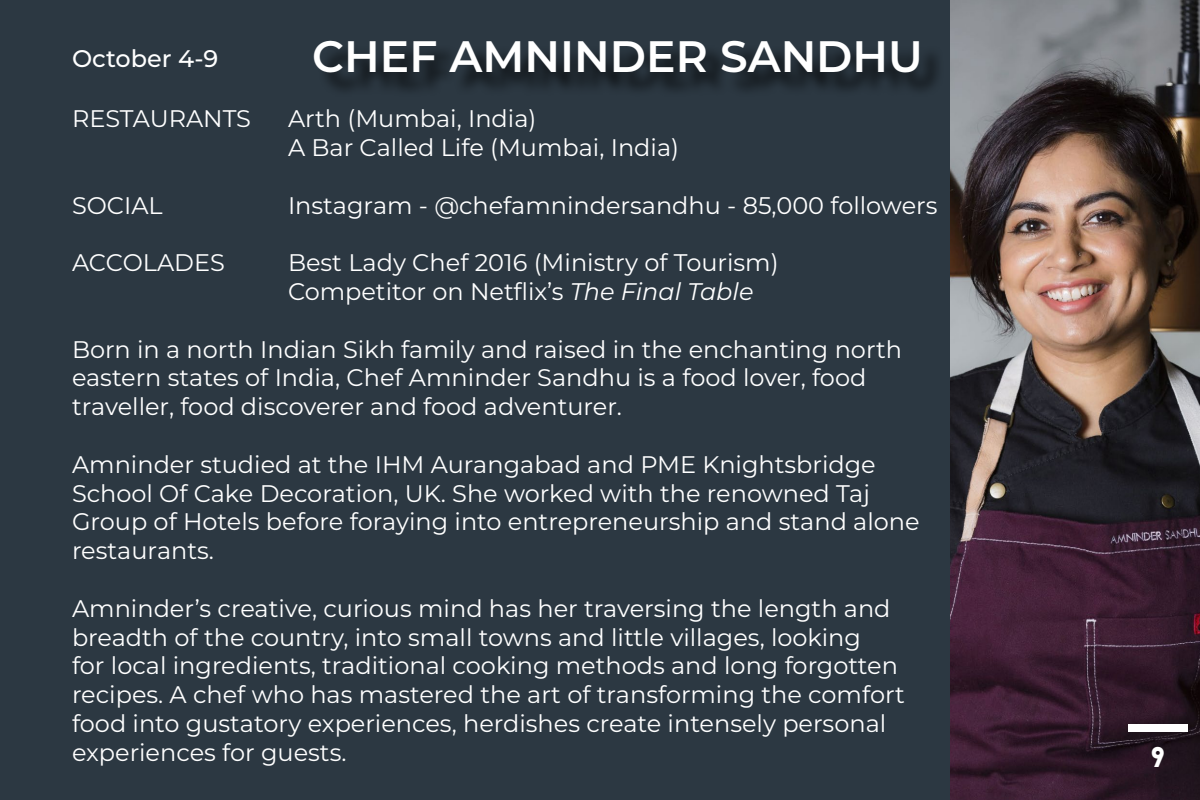
<style>
.page{position:relative;width:1200px;height:800px;background:#fff}
.page>*{position:absolute;margin:0;border:0;box-sizing:border-box;transform-origin:0 0}
.t1{font:600 44px "Montserrat";color:#fff}
.t2{font:900 28px "Lovelo";color:#fff}
.t3{font:24px/28.8px "Montserrat";color:#fff}
.t4{font:500 24px "Montserrat";color:#fff}
.s1{font-style:italic}
</style>
<div class="page">
<div style="left:0;top:0;width:968px;height:800px;background:#2c3842"></div>
<img style="left:950px;top:0;width:250px;height:800px">
<div style="left:1128px;top:724px;width:60px;height:8px;background:#fff"></div>
<div style="left:318px;top:44px;width:626px;height:54px;background:#000;opacity:.75"></div>
<p class="t4" style="left:72px;top:42px;width:148px">October 4-9</p>
<h1 class="t1" style="left:312px;top:25px;width:612px">CHEF AMNINDER SANDHU</h1>
<p class="t3" style="left:72px;top:103px;width:181px">RESTAURANTS</p>
<p class="t3" style="left:288px;top:103px;width:393px">Arth (Mumbai, India)<br>A Bar Called Life (Mumbai, India)</p>
<p class="t3" style="left:72px;top:190px;width:92px">SOCIAL</p>
<p class="t3" style="left:288px;top:190px;width:651px">Instagram - @chefamnindersandhu - 85,000 followers</p>
<p class="t3" style="left:72px;top:247px;width:154px">ACCOLADES</p>
<p class="t3" style="left:288px;top:247px;width:492px">Best Lady Chef 2016 (Ministry of Tourism)<br>Competitor on Netflix’s <span class="s1">The Final Table</span></p>
<p class="t3" style="left:72px;top:334px;width:832px">Born in a north Indian Sikh family and raised in the enchanting north eastern states of India, Chef Amninder Sandhu is a food lover, food traveller, food discoverer and food adventurer.</p>
<p class="t3" style="left:72px;top:449px;width:849px">Amninder studied at the IHM Aurangabad and PME Knightsbridge School Of Cake Decoration, UK. She worked with the renowned Taj Group of Hotels before foraying into entrepreneurship and stand alone restaurants.</p>
<p class="t3" style="left:72px;top:593px;width:834px">Amninder’s creative, curious mind has her traversing the length and breadth of the country, into small towns and little villages, looking<br>for local ingredients, traditional cooking methods and long forgotten recipes. A chef who has mastered the art of transforming the comfort food into gustatory experiences, herdishes create intensely personal experiences for guests.</p>
<p class="t2" style="left:1151px;top:739px;width:16px">9</p>
</div>
